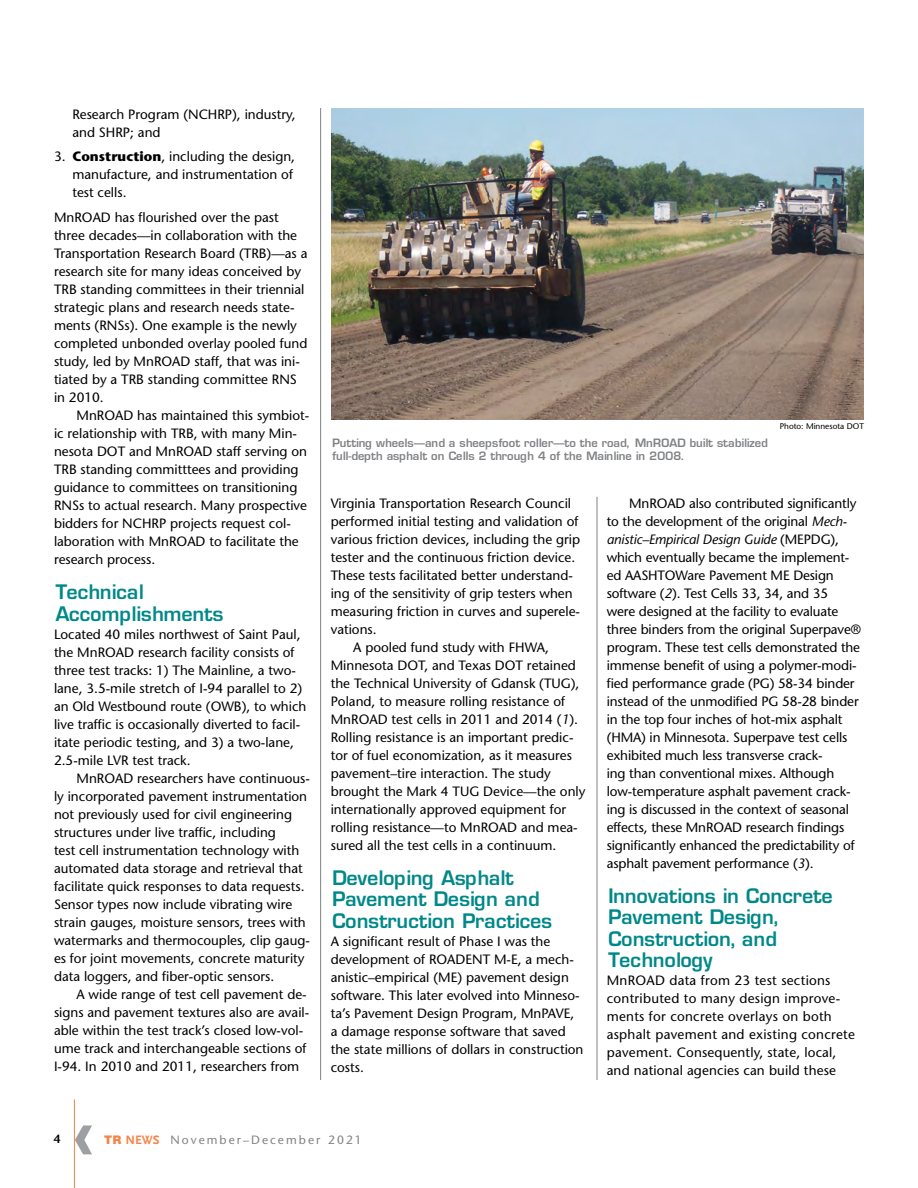
<style>
.page{position:relative;width:918px;height:1188px;background:#fff}
.page>*{position:absolute;margin:0;border:0;box-sizing:border-box;transform-origin:0 0}
.t1{font:700 70.5px "Frutiger";color:#9d9fa2}
.A_Head{font:600 19.5px/21.6px "Eurostile";color:#088}
.body_text{font:13.5px/18px "Stone Sans";color:#000}
._1st_Para{font:13.5px/18px "Stone Sans";color:#000}
._1st_Para-2{font:13.5px/18px "Stone Sans";letter-spacing:.02em;color:#000}
.bullet_list{font:13.5px/18px "Stone Sans";color:#000}
.t2{font:12px "Stone Sans";letter-spacing:.17em;color:#808285}
.t3{font:600 12px "Stone Sans";color:#000}
.t4{font:600 11.25px/13.5px "Eurostile";color:#808285}
.Photo_credit{font:8.25px "Stone Sans";color:#000}
.s1{font-weight:700}
.s2{font-style:italic}
.s3{font-family:"Nimbus San Nov D Blac";font-size:12.75px;color:#f58345}
.s4{font-family:"Scala Sans";font-weight:700;font-size:12.75px;color:#f58345}
</style>
<div class="page">
<hr style="left:320px;top:108px;width:1px;height:972px;background:#808285">
<hr style="left:74px;top:1099px;width:1px;height:89px;background:#f58345">
<hr style="left:597px;top:497px;width:1px;height:583px;background:#808285">
<img style="left:332px;top:108px;width:532px;height:312px">
<p class="bullet_list" style="left:72px;top:105px;width:225px">Research Program (NCHRP), industry, and SHRP; and</p>
<p class="bullet_list" style="left:72px;top:148px;width:224px;text-indent:-18px">3. <span class="s1">Construction</span>, including the design, manufacture, and instrumentation of test cells.</p>
<p class="body_text" style="left:54px;top:208px;width:255px">MnROAD has flourished over the past three decades—in collaboration with the Transportation Research Board (TRB)—as a research site for many ideas conceived by TRB standing committees in their triennial strategic plans and research needs state&shy;ments (RNSs). One example is the newly completed unbonded overlay pooled fund study, led by MnROAD staff, that was ini&shy;tiated by a TRB standing committee RNS in 2010.</p>
<p class="body_text" style="left:54px;top:406px;width:257px;text-indent:22px">MnROAD has maintained this symbiot&shy;ic relationship with TRB, with many Min&shy;nesota DOT and MnROAD staff serving on TRB standing committtees and providing guidance to committees on transitioning RNSs to actual research. Many prospective bidders for NCHRP projects request col&shy;laboration with MnROAD to facilitate the research process.</p>
<p class="A_Head" style="left:54px;top:581px;width:170px">Technical<br>Accomplishments</p>
<p class="_1st_Para" style="left:54px;top:625px;width:254px">Located 40 miles northwest of Saint Paul, the MnROAD research facility consists of three test tracks: 1) The Mainline, a two&shy;lane, 3.5-mile stretch of I-94 parallel to 2) an Old Westbound route (OWB), to which live traffic is occasionally diverted to facil&shy;itate periodic testing, and 3) a two-lane, 2.5-mile LVR test track.</p>
<p class="body_text" style="left:54px;top:769px;width:257px;text-indent:22px">MnROAD researchers have continuous&shy;ly incorporated pavement instrumentation not previously used for civil engineering structures under live traffic, including<br>test cell instrumentation technology with automated data storage and retrieval that facilitate quick responses to data requests.<br>Sensor types now include vibrating wire strain gauges, moisture sensors, trees with watermarks and thermocouples, clip gaug&shy;es for joint movements, concrete maturity data loggers, and fiber-optic sensors.</p>
<p class="body_text" style="left:54px;top:985px;width:257px;text-indent:22px">A wide range of test cell pavement de&shy;signs and pavement textures also are avail&shy;able within the test track’s closed low-vol&shy;ume track and interchangeable sections of I-94. In 2010 and 2011, researchers from</p>
<p class="t4" style="left:332px;top:436px;width:437px">Putting wheels—and a sheepsfoot roller—to the road, MnROAD built stabilized full-depth asphalt on Cells 2 through 4 of the Mainline in 2008.</p>
<p class="Photo_credit" style="left:780px;top:421px;width:86px">Photo: Minnesota DOT</p>
<p class="body_text" style="left:331px;top:494px;width:251px">Virginia Transportation Research Council performed initial testing and validation of various friction devices, including the grip tester and the continuous friction device.<br>These tests facilitated better understand&shy;ing of the sensitivity of grip testers when measuring friction in curves and superele&shy;vations.</p>
<p class="body_text" style="left:331px;top:638px;width:256px;text-indent:22px">A pooled fund study with FHWA, Minnesota DOT, and Texas DOT retained the Technical University of Gdansk (TUG), Poland, to measure rolling resistance of MnROAD test cells in 2011 and 2014 (<span class="s2">1</span>).<br>Rolling resistance is an important predic&shy;tor of fuel economization, as it measures pavement–tire interaction. The study brought the Mark 4 TUG Device—the only internationally approved equipment for rolling resistance—to MnROAD and mea&shy;sured all the test cells in a continuum.</p>
<p class="A_Head" style="left:331px;top:866px;width:222px">Developing Asphalt<br>Pavement Design and<br>Construction Practices</p>
<p class="_1st_Para" style="left:331px;top:932px;width:254px">A significant result of Phase I was the development of ROADENT M-E, a mech&shy;anistic–empirical (ME) pavement design software. This later evolved into Minneso&shy;ta’s Pavement Design Program, MnPAVE, a damage response software that saved the state millions of dollars in construction costs.</p>
<p class="body_text" style="left:607px;top:494px;width:256px;text-indent:22px">MnROAD also contributed significantly to the development of the original <span class="s2">Mech&shy;anistic–Empirical Design Guide</span> (MEPDG), which eventually became the implement&shy;ed AASHTOWare Pavement ME Design software (<span class="s2">2</span>). Test Cells 33, 34, and 35<br>were designed at the facility to evaluate three binders from the original Superpave® program. These test cells demonstrated the immense benefit of using a polymer-modi&shy;fied performance grade (PG) 58-34 binder instead of the unmodified PG 58-28 binder in the top four inches of hot-mix asphalt (HMA) in Minnesota. Superpave test cells exhibited much less transverse crack-<br>ing than conventional mixes. Although low-temperature asphalt pavement crack&shy;ing is discussed in the context of seasonal effects, these MnROAD research findings significantly enhanced the predictability of asphalt pavement performance (<span class="s2">3</span>).</p>
<p class="A_Head" style="left:607px;top:884px;width:226px">Innovations in Concrete<br>Pavement Design,<br>Construction, and<br>Technology</p>
<p class="_1st_Para-2" style="left:607px;top:972px;width:250px">MnROAD data from 23 test sections contributed to many design improve&shy;ments for concrete overlays on both asphalt pavement and existing concrete pavement. Consequently, state, local, and national agencies can build these</p>
<p class="t3" style="left:53px;top:1131px;width:8px">4</p>
<h1 class="t1" style="left:71px;top:1093px;width:25px">‹</h1>
<p class="t2" style="left:105px;top:1132px;width:259px"><span class="s3">TR</span> <span class="s4">NEWS</span> November–December 2021</p>
</div>
